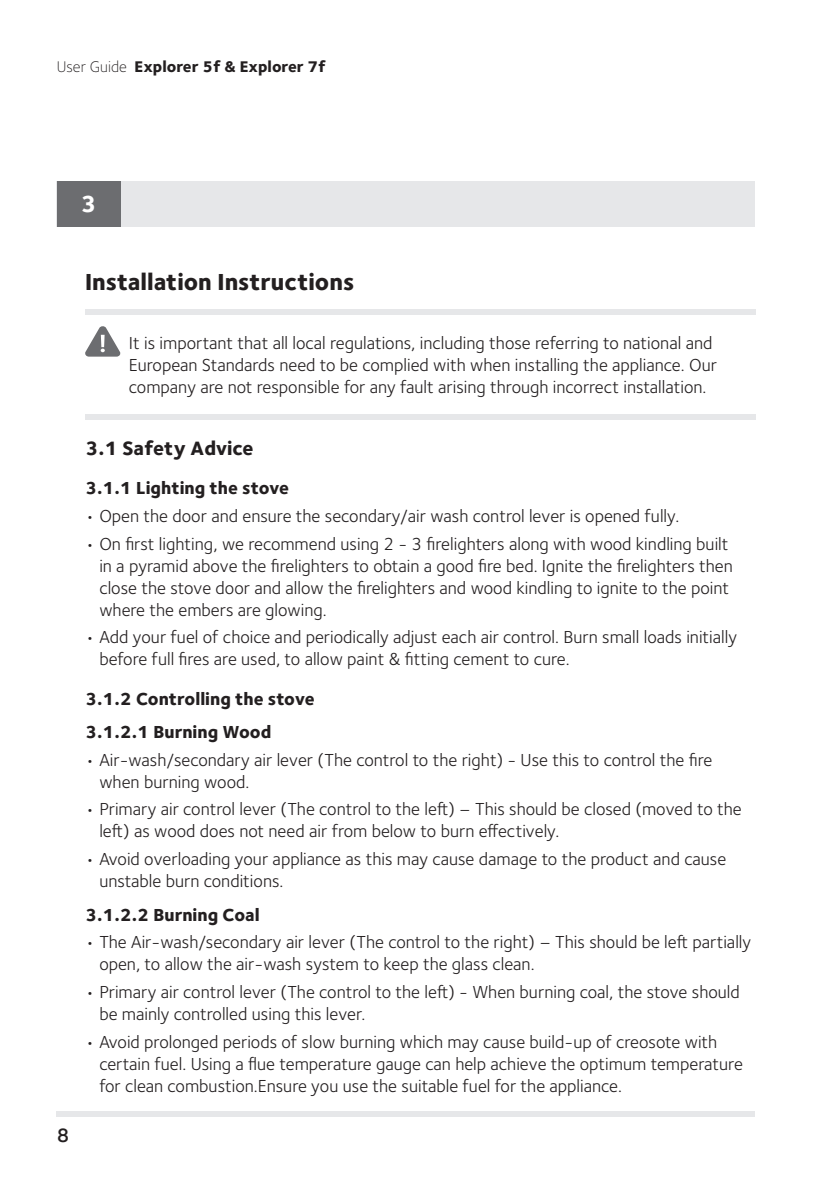
<style>
.page{position:relative;width:840px;height:1191px;background:#fff}
.page>*{position:absolute;margin:0;border:0;box-sizing:border-box;transform-origin:0 0}
.t1{font:800 24px "Foundry Sterling";color:#231f20}
.t2{font:800 24px "Foundry Sterling";color:#fff}
.t3{font:800 20px "Foundry Sterling";color:#231f20}
.t4{font:600 20px "Foundry Sterling";color:#231f20}
.t5{font:18px/22px "Foundry Sterling";color:#231f20}
.t6{font:800 18px/33.4px "Foundry Sterling";color:#231f20}
.t7{font:800 16px "Foundry Sterling";color:#231f20}
.s1{font-weight:300}
</style>
<div class="page">
<div style="left:57px;top:1111px;width:697px;height:6px;background:#e6e7e9"></div>
<div style="left:57px;top:181px;width:697px;height:46px;background:#e6e7e9"></div>
<div style="left:57px;top:181px;width:63px;height:46px;background:#6c6d70"></div>
<svg style="left:85px;top:326px;width:36px;height:31px"></svg>
<div style="left:85px;top:309px;width:670px;height:6px;background:#e6e7e9"></div>
<div style="left:85px;top:414px;width:670px;height:6px;background:#e6e7e9"></div>
<p class="t7" style="left:57px;top:57px;width:270px"><span class="s1">User Guide</span> Explorer 5f &amp; Explorer 7f</p>
<h1 class="t2" style="left:81px;top:189px;width:17px">3</h1>
<h1 class="t1" style="left:85px;top:267px;width:270px">Installation Instructions</h1>
<p class="t5" style="left:129px;top:332px;width:589px">It is important that all local regulations, including those referring to national and<br>European Standards need to be complied with when installing the appliance. Our company are not responsible for any fault arising through incorrect installation.</p>
<p class="t4" style="left:57px;top:1123px;width:14px">8</p>
<p class="t3" style="left:85px;top:436px;width:170px">3.1 Safety Advice</p>
<p class="t6" style="left:85px;top:472px;width:205px">3.1.1 Lighting the stove</p>
<p class="t5" style="left:85px;top:505px;width:595px">• Open the door and ensure the secondary/air wash control lever is opened fully.</p>
<p class="t5" style="left:99px;top:533px;width:634px;text-indent:-14px">• On first lighting, we recommend using 2 - 3 firelighters along with wood kindling built in a pyramid above the firelighters to obtain a good fire bed. Ignite the firelighters then close the stove door and allow the firelighters and wood kindling to ignite to the point where the embers are glowing.</p>
<p class="t5" style="left:99px;top:626px;width:639px;text-indent:-14px">• Add your fuel of choice and periodically adjust each air control. Burn small loads initially before full fires are used, to allow paint &amp; fitting cement to cure.</p>
<p class="t6" style="left:85px;top:682px;width:231px">3.1.2 Controlling the stove<br>3.1.2.1 Burning Wood</p>
<p class="t5" style="left:99px;top:749px;width:614px;text-indent:-14px">• Air-wash/secondary air lever (The control to the right) - Use this to control the fire when burning wood.</p>
<p class="t5" style="left:99px;top:798px;width:643px;text-indent:-14px">• Primary air control lever (The control to the left) – This should be closed (moved to the left) as wood does not need air from below to burn effectively.</p>
<p class="t5" style="left:99px;top:848px;width:628px;text-indent:-14px">• Avoid overloading your appliance as this may cause damage to the product and cause unstable burn conditions.</p>
<p class="t6" style="left:85px;top:898px;width:176px">3.1.2.2 Burning Coal</p>
<p class="t5" style="left:99px;top:931px;width:653px;text-indent:-14px">• The Air-wash/secondary air lever (The control to the right) – This should be left partially open, to allow the air-wash system to keep the glass clean.</p>
<p class="t5" style="left:99px;top:981px;width:641px;text-indent:-14px">• Primary air control lever (The control to the left) - When burning coal, the stove should be mainly controlled using this lever.</p>
<p class="t5" style="left:99px;top:1030px;width:644px;text-indent:-14px">• Avoid prolonged periods of slow burning which may cause build-up of creosote with certain fuel. Using a flue temperature gauge can help achieve the optimum temperature for clean combustion.Ensure you use the suitable fuel for the appliance.</p>
</div>
